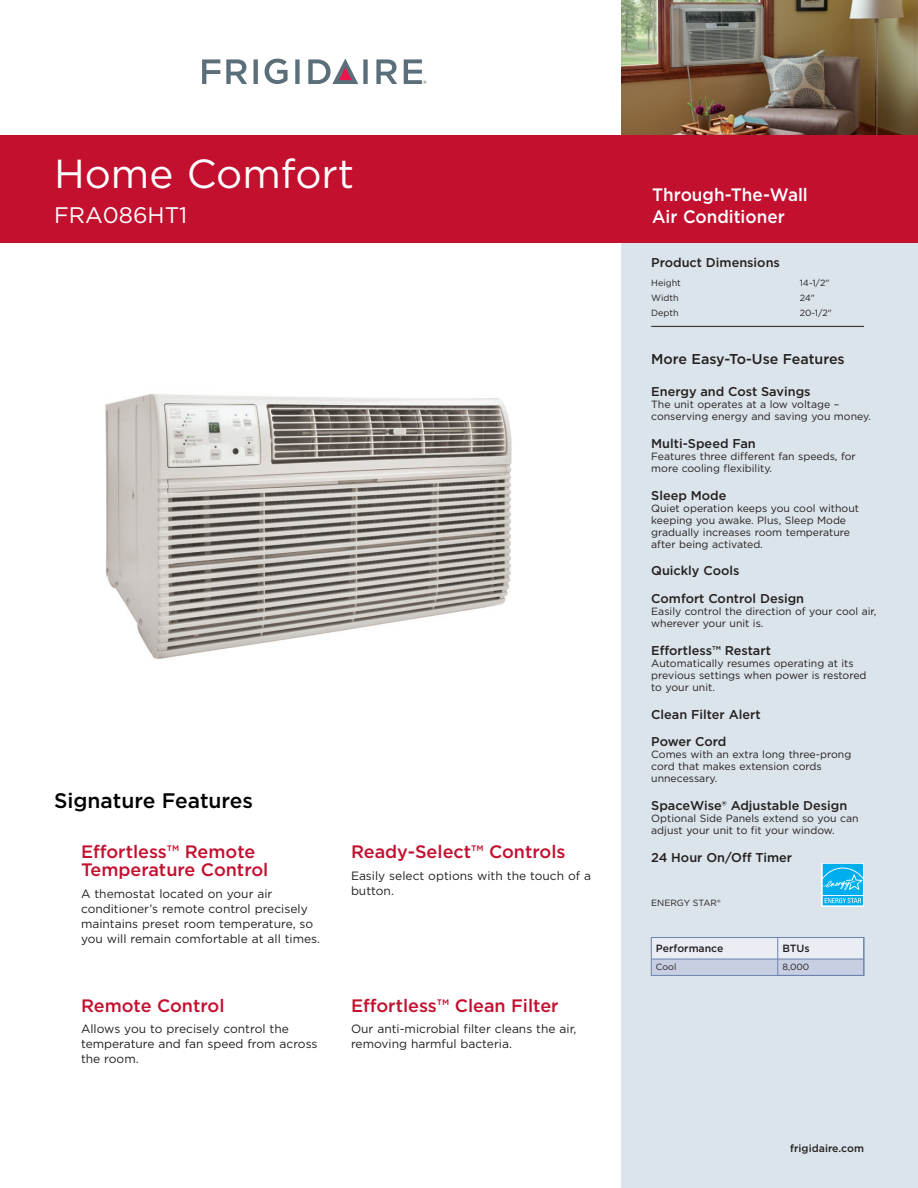
<style>
.page{position:relative;width:918px;height:1188px;background:#fff}
.page>*{position:absolute;margin:0;border:0;box-sizing:border-box;transform-origin:0 0}
.t1{font:40.5px "Gotham";color:#fff}
.t2{font:22.5px "Gotham";color:#fff}
.t3{font:500 21px "Gotham";color:#000}
.t4{font:500 18px/18px "Gotham";color:#c3102f}
.t5{font:500 18px/22.5px "Gotham";color:#fff;scale:.95 1}
.t6{font:500 14.25px "Gotham";color:#231f20}
.t7{font:500 12.75px/27.8px "Gotham";color:#231f20}
.t8{font:12px/15px "Gotham";color:#231f20}
.t9{font:10.5px/12px "Gotham";color:#231f20}
.t10{font:500 10.5px "Gotham";color:#231f20}
.t11{font:9px "Gotham";color:#231f20}
</style>
<div class="page">
<div style="left:621px;top:0;width:297px;height:1188px;background:#dbe4ea"></div>
<svg style="left:265px;top:59px;width:23px;height:25px"></svg>
<svg style="left:202px;top:59px;width:18px;height:25px"></svg>
<svg style="left:226px;top:59px;width:21px;height:25px"></svg>
<svg style="left:254px;top:59px;width:4px;height:25px"></svg>
<svg style="left:295px;top:59px;width:5px;height:25px"></svg>
<svg style="left:376px;top:59px;width:21px;height:25px"></svg>
<svg style="left:308px;top:59px;width:60px;height:25px"></svg>
<svg style="left:404px;top:59px;width:23px;height:25px"></svg>
<svg style="left:822px;top:863px;width:42px;height:43px"></svg>
<svg style="left:823px;top:864px;width:40px;height:41px;background:#28baf1"></svg>
<hr style="left:651px;top:326px;width:213px;height:1px;background:#231f20">
<div style="left:651px;top:938px;width:213px;height:37px;background:#c8cfe2"></div>
<div style="left:651px;top:938px;width:212px;height:21px;background:#eaedf4"></div>
<hr style="left:651px;top:959px;width:212px;height:1px;background:#6c83af">
<div style="left:651px;top:937px;width:213px;height:39px;border:1px solid #6c83af"></div>
<div style="left:778px;top:937px;width:86px;height:39px;border:1px solid #6c83af"></div>
<img style="left:105px;top:393px;width:407px;height:266px">
<img style="left:621px;top:0;width:297px;height:135px">
<div style="left:0;top:135px;width:918px;height:108px;background:#c3102f"></div>
<h1 class="t1" style="left:54px;top:147px;width:302px">Home Comfort</h1>
<h2 class="t2" style="left:54px;top:201px;width:135px">FRA086HT1</h2>
<h3 class="t3" style="left:54px;top:787px;width:201px">Signature Features</h3>
<h3 class="t4" style="left:81px;top:843px;width:189px">Effortless™ Remote<br>Temperature Control</h3>
<p class="t8" style="left:81px;top:886px;width:241px">A themostat located on your air conditioner’s remote control precisely maintains preset room temperature, so you will remain comfortable at all times.</p>
<h3 class="t4" style="left:81px;top:996px;width:145px">Remote Control</h3>
<p class="t8" style="left:81px;top:1021px;width:238px">Allows you to precisely control the temperature and fan speed from across the room.</p>
<h3 class="t4" style="left:351px;top:843px;width:216px">Ready-Select™ Controls</h3>
<p class="t8" style="left:351px;top:868px;width:242px">Easily select options with the touch of a button.</p>
<h3 class="t4" style="left:351px;top:996px;width:209px">Effortless™ Clean Filter</h3>
<p class="t8" style="left:351px;top:1021px;width:227px">Our anti-microbial filter cleans the air, removing harmful bacteria.</p>
<h3 class="t5" style="left:652px;top:183px;width:165px">Through-The-Wall<br>Air Conditioner</h3>
<p class="t7" style="left:651px;top:249px;width:130px">Product Dimensions</p>
<p class="t11" style="left:651px;top:277px;width:31px">Height</p>
<p class="t11" style="left:800px;top:277px;width:31px">14-1/2"</p>
<p class="t11" style="left:651px;top:292px;width:29px">Width</p>
<p class="t11" style="left:800px;top:292px;width:17px">24"</p>
<p class="t11" style="left:651px;top:307px;width:29px">Depth</p>
<p class="t11" style="left:800px;top:307px;width:34px">20-1/2"</p>
<h3 class="t6" style="left:651px;top:350px;width:195px">More Easy-To-Use Features</h3>
<p class="t7" style="left:651px;top:378px;width:161px">Energy and Cost Savings</p>
<p class="t9" style="left:651px;top:398px;width:221px">The unit operates at a low voltage – conserving energy and saving you money.</p>
<p class="t7" style="left:651px;top:429px;width:106px">Multi-Speed Fan</p>
<p class="t9" style="left:651px;top:450px;width:206px">Features three different fan speeds, for more cooling flexibility.</p>
<p class="t7" style="left:651px;top:481px;width:77px">Sleep Mode</p>
<p class="t9" style="left:651px;top:502px;width:209px">Quiet operation keeps you cool without keeping you awake. Plus, Sleep Mode gradually increases room temperature after being activated.</p>
<p class="t7" style="left:651px;top:557px;width:154px">Quickly Cools<br>Comfort Control Design</p>
<p class="t9" style="left:651px;top:605px;width:227px">Easily control the direction of your cool air, wherever your unit is.</p>
<p class="t7" style="left:651px;top:636px;width:121px">Effortless™ Restart</p>
<p class="t9" style="left:651px;top:657px;width:217px">Automatically resumes operating at its previous settings when power is restored to your unit.</p>
<p class="t7" style="left:651px;top:700px;width:111px">Clean Filter Alert<br>Power Cord</p>
<p class="t9" style="left:651px;top:748px;width:202px">Comes with an extra long three-prong cord that makes extension cords unnecessary.</p>
<p class="t7" style="left:651px;top:792px;width:198px">SpaceWise® Adjustable Design</p>
<p class="t9" style="left:651px;top:812px;width:209px">Optional Side Panels extend so you can adjust your unit to fit your window.</p>
<p class="t7" style="left:651px;top:843px;width:143px">24 Hour On/Off Timer</p>
<p class="t11" style="left:651px;top:897px;width:71px">ENERGY STAR®</p>
<p class="t10" style="left:656px;top:941px;width:69px">Performance</p>
<p class="t11" style="left:656px;top:961px;width:22px">Cool</p>
<p class="t10" style="left:782px;top:941px;width:29px">BTUs</p>
<p class="t11" style="left:782px;top:961px;width:28px">8,000</p>
<p class="t10" style="left:790px;top:1141px;width:75px">frigidaire.com</p>
</div>
